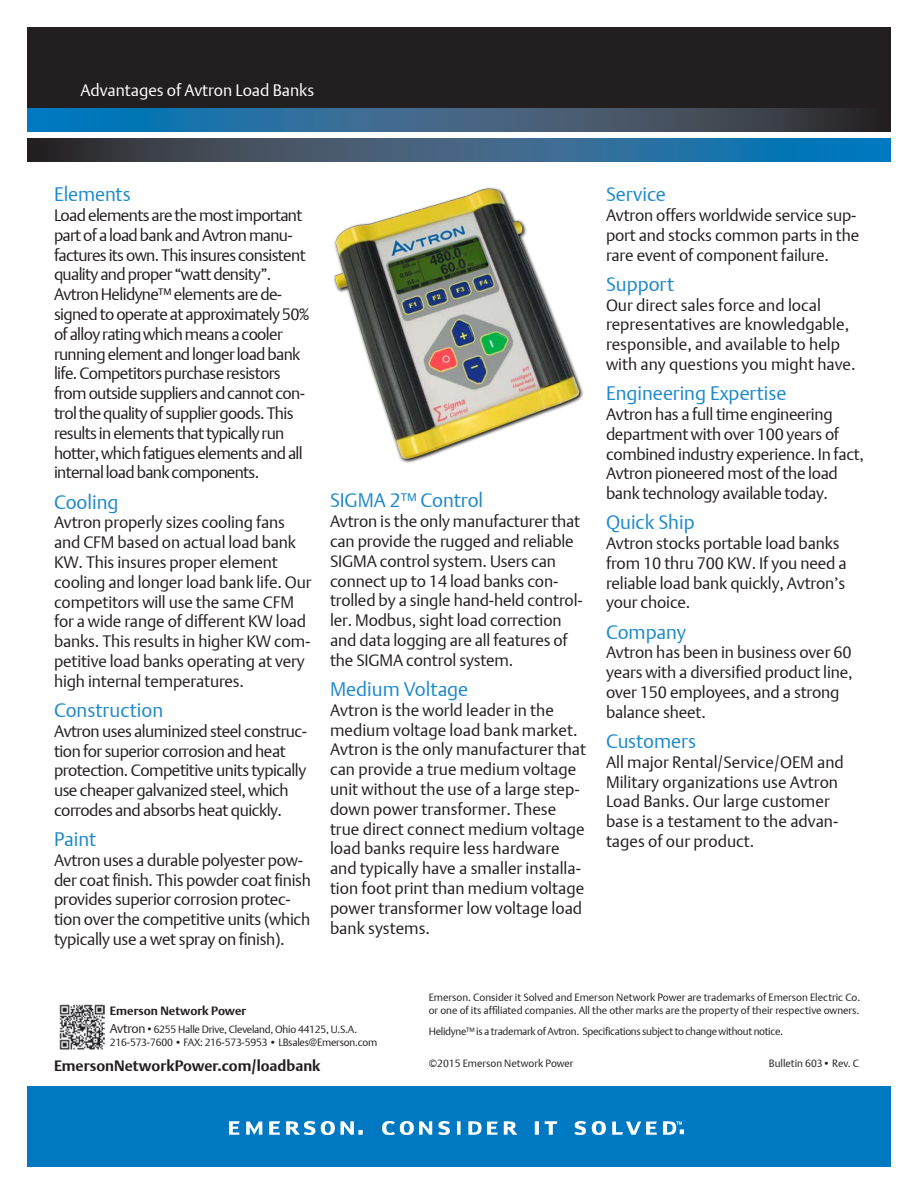
<style>
.page{position:relative;width:918px;height:1188px;background:#fff}
.page>*{position:absolute;margin:0;border:0;box-sizing:border-box;transform-origin:0 0}
.Back_Page-Header-EB{font:19.5px "DTL Argo T Light";color:#1e89ca}
.Back_Page-Body-EB{font:16.5px/19.8px "DTL Argo T Light";letter-spacing:-.01em;color:#231f20}
.Back_Page-Body-EB-2{font:16.5px/19.8px "DTL Argo T Light";letter-spacing:-.04em;color:#231f20}
.Back_Page-Body-EB-3{font:16.5px/19.8px "DTL Argo T Light";letter-spacing:-.03em;color:#231f20}
.t1{font:16.5px "DTL Argo T Light";color:#fff}
.t2{font:700 15px "DTL Argo T";color:#231f20}
.t3{font:700 12px "DTL Argo T";color:#231f20}
.Notation-EB{font:10.5px/12.6px "DTL Argo T Light";letter-spacing:-.01em;color:#231f20}
.Notation-EB-2{font:10.5px "DTL Argo T Light";letter-spacing:-.03em;color:#231f20}
.s1{font-size:12.75px}
.s2{font-family:"Univers";font-size:12px}
</style>
<div class="page">
<div style="left:27px;top:1086px;width:864px;height:81px;background:#0079c2"></div>
<img style="left:230px;top:1122px;width:453px;height:12px">
<div style="left:27px;top:27px;width:864px;height:81px;background:#231f20"></div>
<svg style="left:27px;top:108px;width:864px;height:24px;background:#305e7f"></svg>
<svg style="left:27px;top:138px;width:864px;height:24px;background:#305d7e"></svg>
<img style="left:59px;top:1004px;width:46px;height:46px">
<img style="left:333px;top:187px;width:251px;height:276px">
<p class="t1" style="left:80px;top:80px;width:235px">Advantages of Avtron Load Banks</p>
<p class="Back_Page-Header-EB" style="left:54px;top:183px;width:78px">Elements</p>
<p class="Back_Page-Body-EB-2" style="left:54px;top:205px;width:257px">Load elements are the most important part of a load bank and Avtron manu&shy;factures its own. This insures consistent quality and proper “watt density”.<br>Avtron Helidyne™ elements are de&shy;signed to operate at approximately 50% of alloy rating which means a cooler running element and longer load bank life. Competitors purchase resistors from outside suppliers and cannot con&shy;trol the quality of supplier goods. This results in elements that typically run hotter, which fatigues elements and all internal load bank components.</p>
<p class="Back_Page-Header-EB" style="left:54px;top:490px;width:66px">Cooling</p>
<p class="Back_Page-Body-EB" style="left:54px;top:512px;width:259px">Avtron properly sizes cooling fans and CFM based on actual load bank KW. This insures proper element cooling and longer load bank life. Our competitors will use the same CFM for a wide range of different KW load banks. This results in higher KW com&shy;petitive load banks operating at very high internal temperatures.</p>
<p class="Back_Page-Header-EB" style="left:54px;top:698px;width:111px">Construction</p>
<p class="Back_Page-Body-EB-3" style="left:54px;top:721px;width:255px">Avtron uses aluminized steel construc&shy;tion for superior corrosion and heat protection. Competitive units typically use cheaper galvanized steel, which corrodes and absorbs heat quickly.</p>
<p class="Back_Page-Header-EB" style="left:54px;top:828px;width:44px">Paint</p>
<p class="Back_Page-Body-EB" style="left:54px;top:850px;width:258px">Avtron uses a durable polyester pow&shy;der coat finish. This powder coat finish provides superior corrosion protec&shy;tion over the competitive units (which typically use a wet spray on finish).</p>
<p class="Back_Page-Header-EB" style="left:330px;top:489px;width:155px">SIGMA 2™ Control</p>
<p class="Back_Page-Body-EB" style="left:330px;top:511px;width:254px">Avtron is the only manufacturer that can provide the rugged and reliable SIGMA control system. Users can connect up to 14 load banks con&shy;trolled by a single hand-held control&shy;ler. Modbus, sight load correction and data logging are all features of the SIGMA control system.</p>
<p class="Back_Page-Header-EB" style="left:330px;top:677px;width:140px">Medium Voltage</p>
<p class="Back_Page-Body-EB" style="left:330px;top:700px;width:258px">Avtron is the world leader in the medium voltage load bank market.<br>Avtron is the only manufacturer that can provide a true medium voltage unit without the use of a large step&shy;down power transformer. These true direct connect medium voltage load banks require less hardware and typically have a smaller installa&shy;tion foot print than medium voltage power transformer low voltage load bank systems.</p>
<p class="Back_Page-Header-EB" style="left:606px;top:183px;width:62px">Service</p>
<p class="Back_Page-Body-EB" style="left:606px;top:205px;width:255px">Avtron offers worldwide service sup&shy;port and stocks common parts in the rare event of component failure.</p>
<p class="Back_Page-Header-EB" style="left:606px;top:272px;width:70px">Support</p>
<p class="Back_Page-Body-EB" style="left:606px;top:295px;width:251px">Our direct sales force and local representatives are knowledgable, responsible, and available to help with any questions you might have.</p>
<p class="Back_Page-Header-EB" style="left:606px;top:382px;width:182px">Engineering Expertise</p>
<p class="Back_Page-Body-EB" style="left:606px;top:404px;width:259px">Avtron has a full time engineering department with over 100 years of combined industry experience. In fact, Avtron pioneered most of the load bank technology available today.</p>
<p class="Back_Page-Header-EB" style="left:606px;top:511px;width:90px">Quick Ship</p>
<p class="Back_Page-Body-EB" style="left:606px;top:533px;width:242px">Avtron stocks portable load banks from 10 thru 700 KW. If you need a reliable load bank quickly, Avtron’s your choice.</p>
<p class="Back_Page-Header-EB" style="left:606px;top:620px;width:82px">Company</p>
<p class="Back_Page-Body-EB" style="left:606px;top:643px;width:248px">Avtron has been in business over 60 years with a diversified product line, over 150 employees, and a strong balance sheet.</p>
<p class="Back_Page-Header-EB" style="left:606px;top:729px;width:92px">Customers</p>
<p class="Back_Page-Body-EB" style="left:606px;top:752px;width:239px">All major Rental/Service/OEM and<br>Military organizations use Avtron<br>Load Banks. Our large customer base is a testament to the advan&shy;tages of our product.</p>
<p class="Notation-EB" style="left:429px;top:991px;width:433px">Emerson. Consider it Solved and Emerson Network Power are trademarks of Emerson Electric Co.</p>
<p class="t3" style="left:110px;top:1004px;width:138px">Emerson Network Power</p>
<p class="Notation-EB" style="left:429px;top:1004px;width:432px">or one of its affiliated companies. All the other marks are the property of their respective owners.</p>
<p class="Notation-EB" style="left:110px;top:1023px;width:269px"><span class="s1">Avtron</span> <span class="s2">•</span> 6255 Halle Drive, Cleveland, Ohio 44125, U.S.A.<br>216-573-7600 • FAX: 216-573-5953 • LBsales@Emerson.com</p>
<p class="Notation-EB-2" style="left:429px;top:1025px;width:356px">Helidyne™ is a trademark of Avtron. Specifications subject to change without notice.</p>
<p class="Notation-EB" style="left:429px;top:1057px;width:146px">©2015 Emerson Network Power</p>
<p class="Notation-EB" style="left:769px;top:1057px;width:92px">Bulletin 603• Rev. C</p>
<p class="t2" style="left:54px;top:1056px;width:268px">EmersonNetworkPower.com/loadbank</p>
</div>
